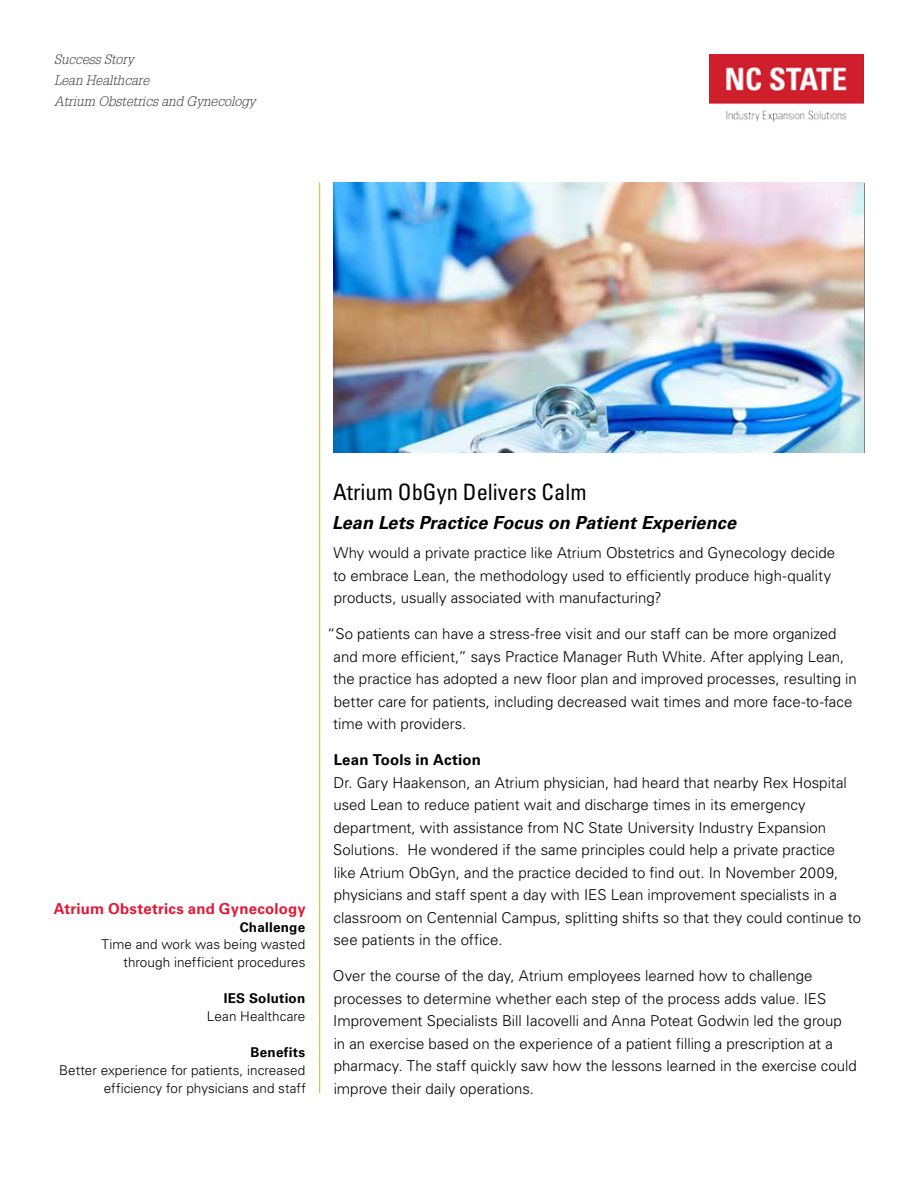
<style>
.page{position:relative;width:918px;height:1188px;background:#fff}
.page>*{position:absolute;margin:0;border:0;box-sizing:border-box;transform-origin:0 0}
.t1{font:condensed 22.5px "Univers LT Std";color:#000}
.t2{font:italic 700 18px "Univers LT Std";letter-spacing:.005em;color:#000}
.t3{font:300 15px/22.5px "Univers LT Std";color:#000}
.t4{font:700 15px "Univers LT Std";letter-spacing:.015em;color:#e31837}
.t5{font:700 15px "Univers LT Std";letter-spacing:.01em;color:#000}
.t6{font:300 13.5px/18px "Univers LT Std";letter-spacing:.005em;color:#000;text-align:right}
.t7{font:italic 300 13.5px/21px "Glypha LT Std";color:#414042}
.t8{font:700 13.5px "Univers LT Std";letter-spacing:.015em;color:#000}
</style>
<div class="page">
<hr style="left:319px;top:183px;width:1px;height:910px;background:#bbc120">
<img style="left:710px;top:54px;width:154px;height:68px">
<img style="left:333px;top:183px;width:531px;height:270px">
<p class="t7" style="left:54px;top:49px;width:203px">Success Story<br>Lean Healthcare<br>Atrium Obstetrics and Gynecology</p>
<p class="t4" style="left:54px;top:899px;width:254px">Atrium Obstetrics and Gynecology</p>
<p class="t8" style="left:240px;top:919px;width:67px">Challenge</p>
<p class="t6" style="left:102px;top:936px;width:205px">Time and work was being wasted through inefficient procedures</p>
<p class="t8" style="left:224px;top:991px;width:83px">IES Solution</p>
<p class="t6" style="left:207px;top:1008px;width:100px">Lean Healthcare</p>
<p class="t8" style="left:251px;top:1045px;width:56px">Benefits</p>
<p class="t6" style="left:59px;top:1062px;width:248px">Better experience for patients, increased efficiency for physicians and staff</p>
<h1 class="t1" style="left:333px;top:477px;width:255px">Atrium ObGyn Delivers Calm</h1>
<p class="t2" style="left:332px;top:512px;width:405px">Lean Lets Practice Focus on Patient Experience</p>
<p class="t3" style="left:333px;top:541px;width:503px">Why would a private practice like Atrium Obstetrics and Gynecology decide to embrace Lean, the methodology used to efficiently produce high-quality products, usually associated with manufacturing?</p>
<p class="t3" style="left:333px;top:622px;width:525px;text-indent:-6px">“So patients can have a stress-free visit and our staff can be more organized and more efficient,” says Practice Manager Ruth White. After applying Lean, the practice has adopted a new floor plan and improved processes, resulting in better care for patients, including decreased wait times and more face-to-face time with providers.</p>
<p class="t5" style="left:334px;top:751px;width:149px">Lean Tools in Action</p>
<p class="t3" style="left:333px;top:771px;width:529px">Dr. Gary Haakenson, an Atrium physician, had heard that nearby Rex Hospital used Lean to reduce patient wait and discharge times in its emergency department, with assistance from NC State University Industry Expansion Solutions. He wondered if the same principles could help a private practice<br>like Atrium ObGyn, and the practice decided to find out. In November 2009, physicians and staff spent a day with IES Lean improvement specialists in a classroom on Centennial Campus, splitting shifts so that they could continue to see patients in the office.</p>
<p class="t3" style="left:333px;top:964px;width:525px">Over the course of the day, Atrium employees learned how to challenge processes to determine whether each step of the process adds value. IES Improvement Specialists Bill Iacovelli and Anna Poteat Godwin led the group in an exercise based on the experience of a patient filling a prescription at a pharmacy. The staff quickly saw how the lessons learned in the exercise could improve their daily operations.</p>
</div>
